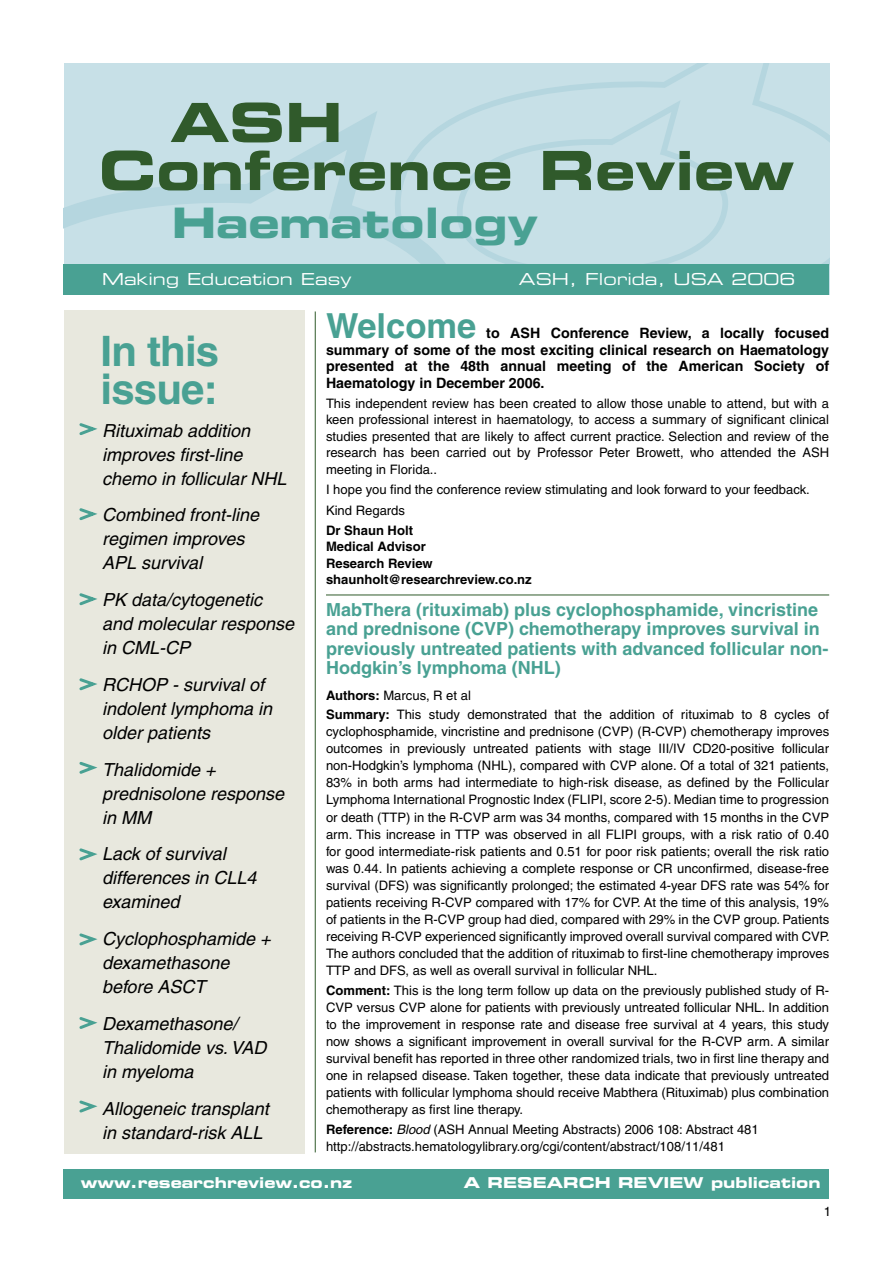
<style>
.page{position:relative;width:893px;height:1263px;background:#fff}
.page>*{position:absolute;margin:0;border:0;box-sizing:border-box;transform-origin:0 0}
.t1{font:54px "Eurostile Bold Extended Two";color:#305a2b}
.text{font:700 42px/37.5px "Helvetica";letter-spacing:-.02em;color:#49a193}
.t2{font:42px "Eurostile Bold Extended Two";color:#49a193}
.t3{font:700 34.5px "Helvetica";color:#49a193}
.text-2{font:italic 18px/24px "Helvetica";color:#000}
.subhead_colour{font:700 18px/19.5px "Helvetica";color:#49a193}
.t4{font:16.5px "Eurostile Extended Two";color:#fff}
.t5{font:15px "Eurostile Bold Extended Two";color:#fff}
.t6{font:700 14.25px/16.5px "Helvetica";color:#000;text-align:justify}
.text-3{font:13.05px/17.1px "Helvetica";color:#000;text-align:justify}
.text-4{font:700 13.05px "Helvetica";color:#000}
.s1{font-weight:700}
.s2{font-style:italic}
</style>
<div class="page">
<div style="left:64px;top:64px;width:765px;height:231px;background:#c7e0e7"></div>
<svg style="left:475px;top:64px;width:354px;height:201px"></svg>
<svg style="left:64px;top:107px;width:411px;height:158px"></svg>
<div style="left:64px;top:265px;width:765px;height:30px;background:#49a193"></div>
<div style="left:64px;top:310px;width:241px;height:844px;background:#e8e8de"></div>
<div style="left:64px;top:1169px;width:765px;height:30px;background:#49a193"></div>
<svg style="left:79px;top:423px;width:19px;height:12px"></svg>
<svg style="left:79px;top:508px;width:19px;height:12px"></svg>
<svg style="left:79px;top:593px;width:18px;height:13px"></svg>
<svg style="left:79px;top:678px;width:18px;height:13px"></svg>
<svg style="left:79px;top:762px;width:19px;height:12px"></svg>
<svg style="left:79px;top:848px;width:19px;height:13px"></svg>
<svg style="left:79px;top:933px;width:19px;height:13px"></svg>
<svg style="left:79px;top:1017px;width:19px;height:12px"></svg>
<svg style="left:79px;top:1100px;width:19px;height:13px"></svg>
<hr style="left:315px;top:311px;width:1px;height:841px;background:#305a2b">
<hr style="left:326px;top:595px;width:503px;height:1px;background:#305a2b">
<p class="t1" style="left:170px;top:85px;width:174px">ASH</p>
<p class="t1" style="left:99px;top:133px;width:697px">Conference Review</p>
<p class="t2" style="left:172px;top:193px;width:368px">Haematology</p>
<p class="t4" style="left:102px;top:268px;width:251px">Making Education Easy</p>
<p class="t4" style="left:519px;top:268px;width:278px">ASH, Florida, USA 2006</p>
<p class="text" style="left:101px;top:332px;width:120px">In this issue:</p>
<p class="text-2" style="left:102px;top:418px;width:186px">Rituximab addition improves first-line chemo in follicular NHL</p>
<p class="text-2" style="left:102px;top:503px;width:159px">Combined front-line regimen improves<br>APL survival</p>
<p class="text-2" style="left:102px;top:588px;width:194px">PK data/cytogenetic and molecular response in CML-CP</p>
<p class="text-2" style="left:102px;top:672px;width:172px">RCHOP - survival of indolent lymphoma in older patients</p>
<p class="text-2" style="left:102px;top:757px;width:184px">Thalidomide + prednisolone response in MM</p>
<p class="text-2" style="left:102px;top:842px;width:156px">Lack of survival differences in CLL4 examined</p>
<p class="text-2" style="left:102px;top:927px;width:170px">Cyclophosphamide + dexamethasone before ASCT</p>
<p class="text-2" style="left:102px;top:1011px;width:166px">Dexamethasone/<br>Thalidomide vs. VAD in myeloma</p>
<p class="text-2" style="left:102px;top:1096px;width:168px">Allogeneic transplant in standard-risk ALL</p>
<p class="t3" style="left:326px;top:305px;width:152px">Welcome</p>
<p class="t6" style="left:326px;top:325px;width:505px;text-indent:160px">to ASH Conference Review, a locally focused summary of some of the most exciting clinical research on Haematology presented at the 48th annual meeting of the American Society of Haematology in December 2006.</p>
<p class="text-3" style="left:326px;top:395px;width:505px;line-height:16.5px">This independent review has been created to allow those unable to attend, but with a keen professional interest in haematology, to access a summary of significant clinical studies presented that are likely to affect current practice. Selection and review of the research has been carried out by Professor Peter Browett, who attended the ASH meeting in Florida..</p>
<p class="text-3" style="left:326px;top:481px;width:485px">I hope you find the conference review stimulating and look forward to your feedback.</p>
<p class="text-3" style="left:326px;top:501px;width:81px">Kind Regards</p>
<p class="text-4" style="left:326px;top:522px;width:89px">Dr Shaun Holt</p>
<p class="text-4" style="left:326px;top:539px;width:101px">Medical Advisor</p>
<p class="text-4" style="left:326px;top:555px;width:108px">Research Review</p>
<p class="text-4" style="left:326px;top:572px;width:207px">shaunholt@researchreview.co.nz</p>
<p class="subhead_colour" style="left:326px;top:599px;width:504px">MabThera (rituximab) plus cyclophosphamide, vincristine and prednisone (CVP) chemotherapy improves survival in previously untreated patients with advanced follicular non-Hodgkin’s lymphoma (NHL)</p>
<p class="text-3" style="left:326px;top:686px;width:146px"><span class="s1">Authors:</span> Marcus, R et al</p>
<p class="text-3" style="left:326px;top:706px;width:505px"><span class="s1">Summary:</span> This study demonstrated that the addition of rituximab to 8 cycles of cyclophosphamide, vincristine and prednisone (CVP) (R-CVP) chemotherapy improves outcomes in previously untreated patients with stage III/IV CD20-positive follicular non-Hodgkin’s lymphoma (NHL), compared with CVP alone. Of a total of 321 patients, 83% in both arms had intermediate to high-risk disease, as defined by the Follicular Lymphoma International Prognostic Index (FLIPI, score 2-5). Median time to progression or death (TTP) in the R-CVP arm was 34 months, compared with 15 months in the CVP arm. This increase in TTP was observed in all FLIPI groups, with a risk ratio of 0.40 for good intermediate-risk patients and 0.51 for poor risk patients; overall the risk ratio was 0.44. In patients achieving a complete response or CR unconfirmed, disease-free survival (DFS) was significantly prolonged; the estimated 4-year DFS rate was 54% for patients receiving R-CVP compared with 17% for CVP. At the time of this analysis, 19% of patients in the R-CVP group had died, compared with 29% in the CVP group. Patients receiving R-CVP experienced significantly improved overall survival compared with CVP.<br>The authors concluded that the addition of rituximab to first-line chemotherapy improves TTP and DFS, as well as overall survival in follicular NHL.</p>
<p class="text-3" style="left:326px;top:981px;width:505px"><span class="s1">Comment:</span> This is the long term follow up data on the previously published study of R-CVP versus CVP alone for patients with previously untreated follicular NHL. In addition to the improvement in response rate and disease free survival at 4 years, this study now shows a significant improvement in overall survival for the R-CVP arm. A similar survival benefit has reported in three other randomized trials, two in first line therapy and one in relapsed disease. Taken together, these data indicate that previously untreated patients with follicular lymphoma should receive Mabthera (Rituximab) plus combination chemotherapy as first line therapy.</p>
<p class="text-3" style="left:326px;top:1120px;width:434px"><span class="s1">Reference:</span> <span class="s2">Blood</span> (ASH Annual Meeting Abstracts) 2006 108: Abstract 481</p>
<p class="text-3" style="left:326px;top:1137px;width:400px">http://abstracts.hematologylibrary.org/cgi/content/abstract/108/11/481</p>
<p class="t5" style="left:81px;top:1172px;width:273px">www.researchreview.co.nz</p>
<p class="t5" style="left:464px;top:1172px;width:358px">A RESEARCH REVIEW publication</p>
<p class="text-3" style="left:824px;top:1203px;width:9px">1</p>
</div>
